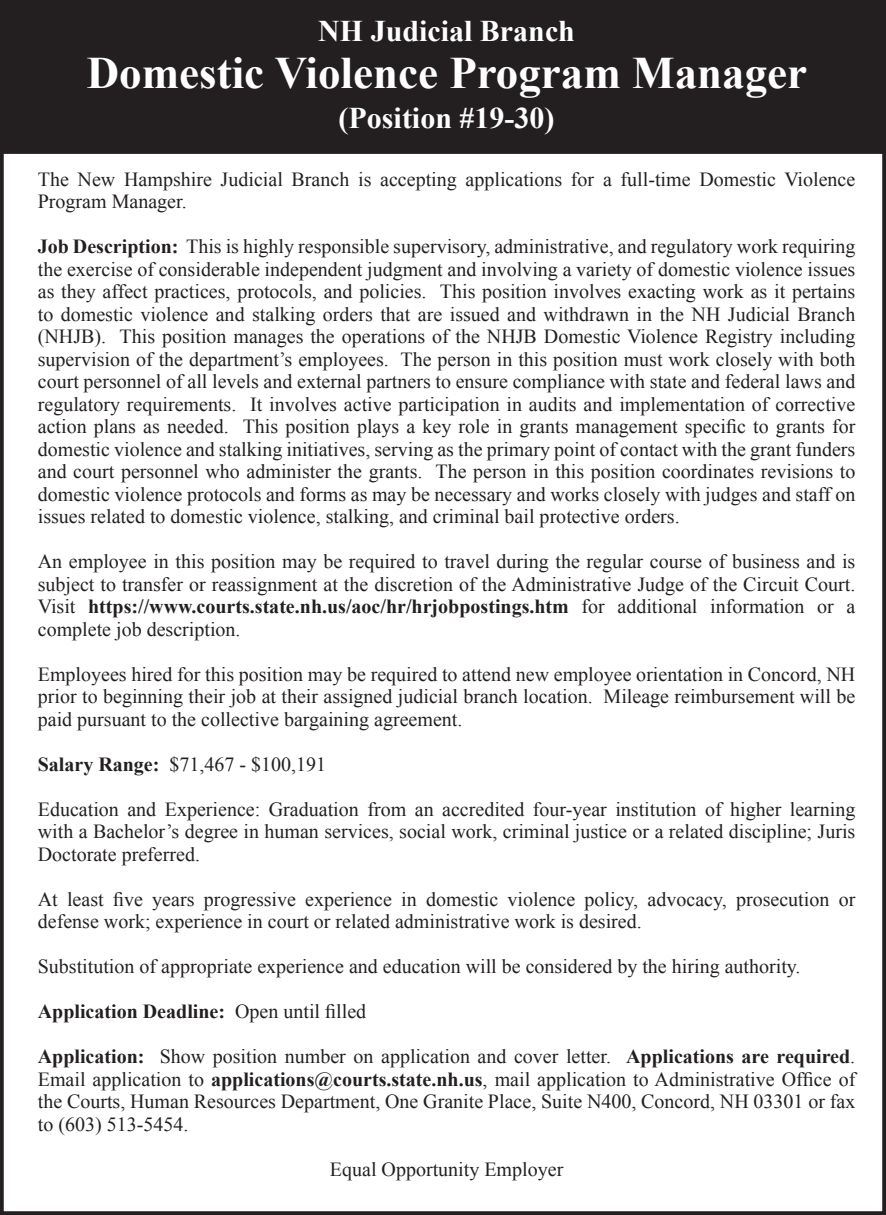
<style>
.page{position:relative;width:886px;height:1215px;background:#fff}
.page>*{position:absolute;margin:0;border:0;box-sizing:border-box;transform-origin:0 0}
.t1{font:700 45px "Times New Roman";color:#fff}
.t2{font:700 30px "Times New Roman";color:#fff}
.t3{font:20px/22.5px "Times New Roman";color:#231f20;text-align:justify}
.t4{font:700 20px "Times New Roman";color:#231f20}
.s1{font-weight:700}
.s2{font-weight:400}
</style>
<div class="page">
<div style="left:1px;top:1px;width:883px;height:152px;background:#231f20"></div>
<div style="left:0;top:0;width:886px;height:1215px;border:5px solid #231f20"></div>
<h2 class="t2" style="left:318px;top:10px;width:258px">NH Judicial Branch</h2>
<h1 class="t1" style="left:87px;top:42px;width:722px">Domestic Violence Program Manager</h1>
<h2 class="t2" style="left:338px;top:97px;width:217px">(Position #19-30)</h2>
<p class="t3" style="left:38px;top:167px;width:819px">The New Hampshire Judicial Branch is accepting applications for a full-time Domestic Violence<br>Program Manager.</p>
<p class="t3" style="left:38px;top:235px;width:819px"><span class="s1">Job Description:</span> This is highly responsible supervisory, administrative, and regulatory work requiring the exercise of considerable independent judgment and involving a variety of domestic violence issues as they affect practices, protocols, and policies. This position involves exacting work as it pertains to domestic violence and stalking orders that are issued and withdrawn in the NH Judicial Branch (NHJB). This position manages the operations of the NHJB Domestic Violence Registry including supervision of the department’s employees. The person in this position must work closely with both court personnel of all levels and external partners to ensure compliance with state and federal laws and regulatory requirements. It involves active participation in audits and implementation of corrective action plans as needed. This position plays a key role in grants management specific to grants for domestic violence and stalking initiatives, serving as the primary point of contact with the grant funders and court personnel who administer the grants. The person in this position coordinates revisions to domestic violence protocols and forms as may be necessary and works closely with judges and staff on issues related to domestic violence, stalking, and criminal bail protective orders.</p>
<p class="t3" style="left:38px;top:550px;width:819px">An employee in this position may be required to travel during the regular course of business and is subject to transfer or reassignment at the discretion of the Administrative Judge of the Circuit Court.<br>Visit <span class="s1">https://www.courts.state.nh.us/aoc/hr/hrjobpostings.htm</span> for additional information or a complete job description.</p>
<p class="t3" style="left:38px;top:662px;width:819px">Employees hired for this position may be required to attend new employee orientation in Concord, NH prior to beginning their job at their assigned judicial branch location. Mileage reimbursement will be paid pursuant to the collective bargaining agreement.</p>
<p class="t3" style="left:38px;top:752px;width:290px"><span class="s1">Salary Range:</span> $71,467 - $100,191</p>
<p class="t3" style="left:38px;top:797px;width:819px">Education and Experience: Graduation from an accredited four-year institution of higher learning with a Bachelor’s degree in human services, social work, criminal justice or a related discipline; Juris Doctorate preferred.</p>
<p class="t3" style="left:38px;top:887px;width:819px">At least five years progressive experience in domestic violence policy, advocacy, prosecution or defense work; experience in court or related administrative work is desired.</p>
<p class="t3" style="left:38px;top:955px;width:764px">Substitution of appropriate experience and education will be considered by the hiring authority.</p>
<p class="t4" style="left:38px;top:998px;width:330px">Application Deadline: <span class="s2">Open until filled</span></p>
<p class="t3" style="left:38px;top:1045px;width:819px"><span class="s1">Application:</span> Show position number on application and cover letter. <span class="s1">Applications are required</span>.<br>Email application to <span class="s1">applications@courts.state.nh.us</span>, mail application to Administrative Office of the Courts, Human Resources Department, One Granite Place, Suite N400, Concord, NH 03301 or fax to (603) 513-5454.</p>
<p class="t3" style="left:330px;top:1157px;width:235px">Equal Opportunity Employer</p>
</div>
